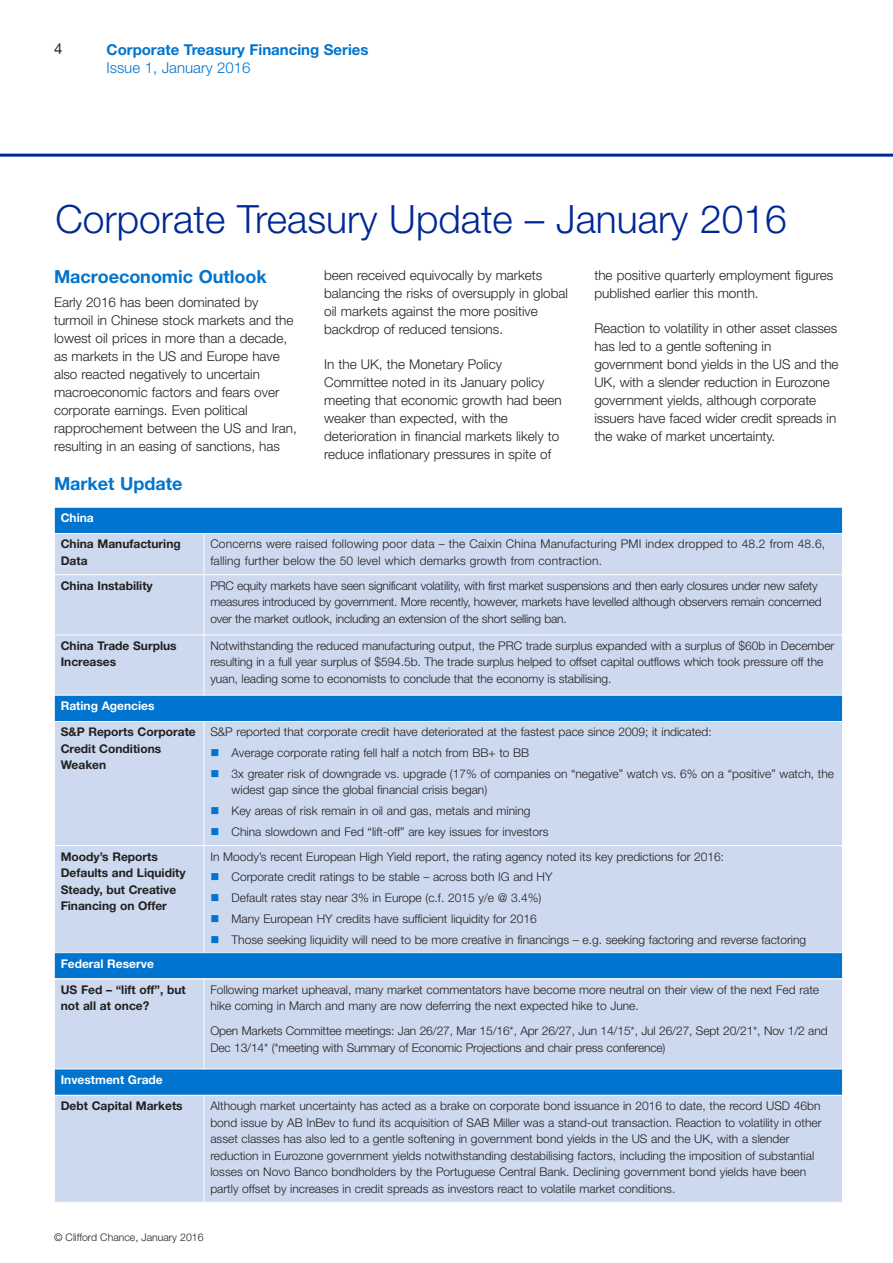
<style>
.page{position:relative;width:893px;height:1263px;background:#fff}
.page>*{position:absolute;margin:0;border:0;box-sizing:border-box;transform-origin:0 0}
.t1{font:300 39px "Helvetica Neue LT";color:#002894}
.t2{font:700 18px "Helvetica Neue LT";color:#0074ce}
.t3{font:700 15px "Helvetica Neue LT";color:#0074ce}
.t4{font:300 15px "Helvetica Neue LT";color:#0074ce}
.t5{font:15px "Helvetica Neue LT";color:#231f20}
.t6{font:300 13.5px/18px "Helvetica Neue LT";color:#231f20}
.t7{font:300 12px/16.5px "Helvetica Neue LT";color:#231f20}
.t8{font:700 12px/16.5px "Helvetica Neue LT";color:#231f20}
.t9{font:700 12px "Helvetica Neue LT";color:#fff}
.t10{font:300 10.5px "Helvetica Neue LT";color:#231f20}
.s1{color:#0074ce}
</style>
<div class="page">
<hr style="left:0;top:154px;width:893px;height:3px;background:#002894">
<div style="left:54px;top:507px;width:788px;height:26px;background:#0074ce"></div>
<div style="left:54px;top:533px;width:150px;height:42px;background:#ccd9ee"></div>
<div style="left:204px;top:533px;width:639px;height:42px;background:#ccd9ee"></div>
<div style="left:54px;top:575px;width:150px;height:60px;background:#ccd9ee"></div>
<div style="left:204px;top:575px;width:639px;height:60px;background:#ccd9ee"></div>
<div style="left:54px;top:635px;width:150px;height:60px;background:#ccd9ee"></div>
<div style="left:204px;top:635px;width:639px;height:60px;background:#ccd9ee"></div>
<div style="left:54px;top:695px;width:788px;height:26px;background:#0074ce"></div>
<div style="left:54px;top:721px;width:150px;height:124px;background:#ccd9ee"></div>
<div style="left:204px;top:721px;width:639px;height:124px;background:#ccd9ee"></div>
<div style="left:54px;top:845px;width:150px;height:108px;background:#ccd9ee"></div>
<div style="left:204px;top:845px;width:639px;height:108px;background:#ccd9ee"></div>
<div style="left:54px;top:953px;width:788px;height:26px;background:#0074ce"></div>
<div style="left:54px;top:979px;width:150px;height:90px;background:#ccd9ee"></div>
<div style="left:204px;top:979px;width:639px;height:90px;background:#ccd9ee"></div>
<div style="left:54px;top:1069px;width:788px;height:26px;background:#0074ce"></div>
<div style="left:54px;top:1095px;width:150px;height:108px;background:#ccd9ee"></div>
<div style="left:204px;top:1095px;width:639px;height:108px;background:#ccd9ee"></div>
<hr style="left:54px;top:507px;width:1px;height:696px;background:#fff">
<hr style="left:204px;top:533px;width:1px;height:163px;background:#fff">
<hr style="left:204px;top:721px;width:1px;height:232px;background:#fff">
<hr style="left:204px;top:978px;width:1px;height:91px;background:#fff">
<hr style="left:204px;top:1095px;width:1px;height:108px;background:#fff">
<hr style="left:842px;top:507px;width:1px;height:696px;background:#fff">
<hr style="left:54px;top:507px;width:789px;height:1px;background:#fff">
<hr style="left:54px;top:533px;width:789px;height:1px;background:#fff">
<hr style="left:54px;top:574px;width:789px;height:1px;background:#fff">
<hr style="left:54px;top:635px;width:789px;height:1px;background:#fff">
<hr style="left:54px;top:695px;width:789px;height:1px;background:#fff">
<hr style="left:54px;top:721px;width:789px;height:1px;background:#fff">
<hr style="left:54px;top:845px;width:789px;height:1px;background:#fff">
<hr style="left:54px;top:952px;width:789px;height:1px;background:#fff">
<hr style="left:54px;top:978px;width:789px;height:1px;background:#fff">
<hr style="left:54px;top:1068px;width:789px;height:1px;background:#fff">
<hr style="left:54px;top:1095px;width:789px;height:1px;background:#fff">
<hr style="left:54px;top:1202px;width:789px;height:1px;background:#fff">
<p class="t5" style="left:54px;top:43px;width:10px">4</p>
<p class="t3" style="left:107px;top:44px;width:264px">Corporate Treasury Financing Series</p>
<p class="t4" style="left:107px;top:62px;width:146px">Issue 1, January 2016</p>
<h1 class="t1" style="left:56px;top:206px;width:733px">Corporate Treasury Update – January 2016</h1>
<h2 class="t2" style="left:54px;top:270px;width:214px">Macroeconomic Outlook</h2>
<p class="t6" style="left:54px;top:295px;width:244px">Early 2016 has been dominated by turmoil in Chinese stock markets and the lowest oil prices in more than a decade, as markets in the US and Europe have also reacted negatively to uncertain macroeconomic factors and fears over corporate earnings. Even political rapprochement between the US and Iran, resulting in an easing of sanctions, has</p>
<h2 class="t2" style="left:54px;top:477px;width:130px">Market Update</h2>
<p class="t6" style="left:324px;top:267px;width:245px">been received equivocally by markets balancing the risks of oversupply in global oil markets against the more positive backdrop of reduced tensions.</p>
<p class="t6" style="left:324px;top:356px;width:239px">In the UK, the Monetary Policy Committee noted in its January policy meeting that economic growth had been weaker than expected, with the deterioration in financial markets likely to reduce inflationary pressures in spite of</p>
<p class="t6" style="left:594px;top:267px;width:240px">the positive quarterly employment figures published earlier this month.</p>
<p class="t6" style="left:594px;top:320px;width:246px">Reaction to volatility in other asset classes has led to a gentle softening in government bond yields in the US and the UK, with a slender reduction in Eurozone government yields, although corporate issuers have faced wider credit spreads in the wake of market uncertainty.</p>
<p class="t9" style="left:61px;top:514px;width:35px">China</p>
<p class="t8" style="left:61px;top:537px;width:122px">China Manufacturing<br>Data</p>
<p class="t7" style="left:210px;top:537px;width:616px">Concerns were raised following poor data – the Caixin China Manufacturing PMI index dropped to 48.2 from 48.6, falling further below the 50 level which demarks growth from contraction.</p>
<p class="t8" style="left:61px;top:578px;width:94px">China Instability</p>
<p class="t7" style="left:210px;top:578px;width:613px">PRC equity markets have seen significant volatility, with first market suspensions and then early closures under new safety measures introduced by government. More recently, however, markets have levelled although observers remain concerned over the market outlook, including an extension of the short selling ban.</p>
<p class="t8" style="left:61px;top:638px;width:117px">China Trade Surplus<br>Increases</p>
<p class="t7" style="left:210px;top:638px;width:625px">Notwithstanding the reduced manufacturing output, the PRC trade surplus expanded with a surplus of $60b in December resulting in a full year surplus of $594.5b. The trade surplus helped to offset capital outflows which took pressure off the yuan, leading some to economists to conclude that the economy is stabilising.</p>
<p class="t9" style="left:61px;top:702px;width:95px">Rating Agencies</p>
<p class="t8" style="left:61px;top:725px;width:137px">S&amp;P Reports Corporate<br>Credit Conditions<br>Weaken</p>
<p class="t7" style="left:210px;top:725px;width:503px">S&amp;P reported that corporate credit have deteriorated at the fastest pace since 2009; it indicated:</p>
<p class="t7" style="left:210px;top:746px;width:320px"><span class="s1">■</span> Average corporate rating fell half a notch from BB+ to BB</p>
<p class="t7" style="left:232px;top:766px;width:604px;text-indent:-21px"><span class="s1">■</span> 3x greater risk of downgrade vs. upgrade (17% of companies on “negative” watch vs. 6% on a “positive” watch, the widest gap since the global financial crisis began)</p>
<p class="t7" style="left:210px;top:804px;width:322px"><span class="s1">■</span> Key areas of risk remain in oil and gas, metals and mining</p>
<p class="t7" style="left:210px;top:824px;width:340px"><span class="s1">■</span> China slowdown and Fed “lift-off” are key issues for investors</p>
<p class="t8" style="left:61px;top:849px;width:126px">Moody’s Reports<br>Defaults and Liquidity<br>Steady, but Creative<br>Financing on Offer</p>
<p class="t7" style="left:210px;top:849px;width:515px">In Moody’s recent European High Yield report, the rating agency noted its key predictions for 2016:</p>
<p class="t7" style="left:210px;top:870px;width:344px"><span class="s1">■</span> Corporate credit ratings to be stable – across both IG and HY</p>
<p class="t7" style="left:210px;top:891px;width:332px"><span class="s1">■</span> Default rates stay near 3% in Europe (c.f. 2015 y/e @ 3.4%)</p>
<p class="t7" style="left:210px;top:911px;width:328px"><span class="s1">■</span> Many European HY credits have sufficient liquidity for 2016</p>
<p class="t7" style="left:210px;top:932px;width:597px"><span class="s1">■</span> Those seeking liquidity will need to be more creative in financings – e.g. seeking factoring and reverse factoring</p>
<p class="t9" style="left:61px;top:959px;width:95px">Federal Reserve</p>
<p class="t8" style="left:61px;top:982px;width:126px">US Fed – “lift off”, but not all at once?</p>
<p class="t7" style="left:210px;top:982px;width:610px">Following market upheaval, many market commentators have become more neutral on their view of the next Fed rate hike coming in March and many are now deferring the next expected hike to June.</p>
<p class="t7" style="left:210px;top:1024px;width:619px">Open Markets Committee meetings: Jan 26/27, Mar 15/16*, Apr 26/27, Jun 14/15*, Jul 26/27, Sept 20/21*, Nov 1/2 and<br>Dec 13/14* (*meeting with Summary of Economic Projections and chair press conference)</p>
<p class="t9" style="left:61px;top:1075px;width:104px">Investment Grade</p>
<p class="t8" style="left:61px;top:1099px;width:123px">Debt Capital Markets</p>
<p class="t7" style="left:210px;top:1099px;width:613px">Although market uncertainty has acted as a brake on corporate bond issuance in 2016 to date, the record USD 46bn bond issue by AB InBev to fund its acquisition of SAB Miller was a stand-out transaction. Reaction to volatility in other asset classes has also led to a gentle softening in government bond yields in the US and the UK, with a slender reduction in Eurozone government yields notwithstanding destabilising factors, including the imposition of substantial losses on Novo Banco bondholders by the Portuguese Central Bank. Declining government bond yields have been partly offset by increases in credit spreads as investors react to volatile market conditions.</p>
<p class="t10" style="left:54px;top:1233px;width:151px">© Clifford Chance, January 2016</p>
</div>
